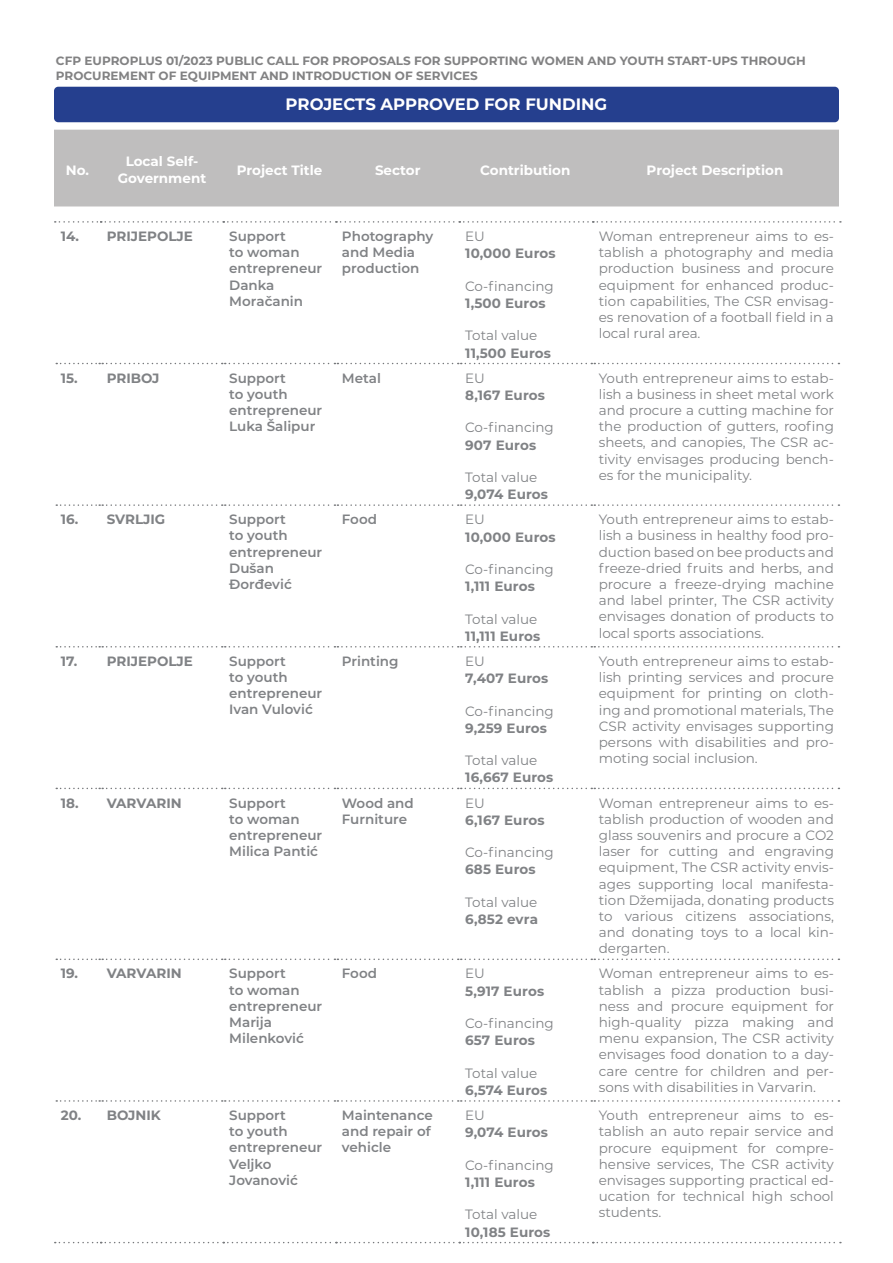
<style>
.page{position:relative;width:893px;height:1263px;background:#fff}
.page>*{position:absolute;margin:0;border:0;box-sizing:border-box;transform-origin:0 0}
.t1{font:700 16.5px "Montserrat";color:#fff}
.t2{font:13.5px/16.2px "Montserrat";color:#808285;text-align:justify}
.t3{font:600 13.5px/16.2px "Montserrat";color:#808285}
.t4{font:700 13.5px "Montserrat";letter-spacing:.005em;color:#808285}
.t5{font:700 13.5px/17.2px "Montserrat";color:#fff;text-align:center}
.t6{font:700 12px/14.4px "Montserrat";color:#828283}
</style>
<div class="page">
<div style="left:54px;top:87px;width:785px;height:35px;background:#253f8e;border-radius:4px"></div>
<div style="left:54px;top:130px;width:785px;height:76px;background:#bfbebe"></div>
<svg style="left:55px;top:221px;width:786px;height:2px"></svg>
<svg style="left:56px;top:363px;width:783px;height:1px"></svg>
<svg style="left:56px;top:504px;width:783px;height:2px"></svg>
<svg style="left:56px;top:646px;width:783px;height:1px"></svg>
<svg style="left:56px;top:788px;width:783px;height:1px"></svg>
<svg style="left:56px;top:958px;width:783px;height:2px"></svg>
<svg style="left:56px;top:1100px;width:783px;height:2px"></svg>
<svg style="left:55px;top:1242px;width:786px;height:1px"></svg>
<p class="t6" style="left:56px;top:53px;width:751px">CFP EUPROPLUS 01/2023 PUBLIC CALL FOR PROPOSALS FOR SUPPORTING WOMEN AND YOUTH START-UPS THROUGH<br>PROCUREMENT OF EQUIPMENT AND INTRODUCTION OF SERVICES</p>
<p class="t1" style="left:286px;top:92px;width:323px">PROJECTS APPROVED FOR FUNDING</p>
<p class="t5" style="left:66px;top:161px;width:25px">No.</p>
<p class="t5" style="left:118px;top:152px;width:90px">Local Self-<br>Government</p>
<p class="t5" style="left:237px;top:161px;width:87px">Project Title</p>
<p class="t5" style="left:375px;top:161px;width:47px">Sector</p>
<p class="t5" style="left:480px;top:161px;width:92px">Contribution</p>
<p class="t5" style="left:647px;top:161px;width:138px">Project Description</p>
<p class="t4" style="left:61px;top:226px;width:134px">14. PRIJEPOLJE</p>
<p class="t3" style="left:229px;top:227px;width:95px">Support<br>to woman entrepreneur<br>Danka<br>Moračanin</p>
<p class="t3" style="left:342px;top:227px;width:93px">Photography and Media production</p>
<p class="t2" style="left:465px;top:228px;width:21px">EU</p>
<p class="t4" style="left:465px;top:244px;width:92px">10,000 Euros</p>
<p class="t2" style="left:465px;top:277px;width:90px">Co-financing</p>
<p class="t4" style="left:465px;top:293px;width:82px">1,500 Euros</p>
<p class="t2" style="left:465px;top:327px;width:74px">Total value</p>
<p class="t4" style="left:465px;top:343px;width:87px">11,500 Euros</p>
<p class="t4" style="left:61px;top:368px;width:100px">15. PRIBOJ</p>
<p class="t3" style="left:229px;top:369px;width:95px">Support<br>to youth entrepreneur<br>Luka Šalipur</p>
<p class="t3" style="left:342px;top:369px;width:41px">Metal</p>
<p class="t2" style="left:465px;top:369px;width:21px">EU</p>
<p class="t4" style="left:465px;top:385px;width:81px">8,167 Euros</p>
<p class="t2" style="left:465px;top:419px;width:90px">Co-financing</p>
<p class="t4" style="left:465px;top:435px;width:72px">907 Euros</p>
<p class="t2" style="left:465px;top:468px;width:74px">Total value</p>
<p class="t4" style="left:465px;top:485px;width:84px">9,074 Euros</p>
<p class="t4" style="left:61px;top:510px;width:106px">16. SVRLJIG</p>
<p class="t3" style="left:229px;top:511px;width:95px">Support<br>to youth entrepreneur<br>Dušan<br>Đorđević</p>
<p class="t3" style="left:342px;top:511px;width:37px">Food</p>
<p class="t2" style="left:465px;top:511px;width:21px">EU</p>
<p class="t4" style="left:465px;top:527px;width:92px">10,000 Euros</p>
<p class="t2" style="left:465px;top:560px;width:90px">Co-financing</p>
<p class="t4" style="left:465px;top:577px;width:71px">1,111 Euros</p>
<p class="t2" style="left:465px;top:610px;width:74px">Total value</p>
<p class="t4" style="left:465px;top:626px;width:77px">11,111 Euros</p>
<p class="t4" style="left:61px;top:651px;width:134px">17. PRIJEPOLJE</p>
<p class="t3" style="left:229px;top:652px;width:95px">Support<br>to youth entrepreneur<br>Ivan Vulović</p>
<p class="t3" style="left:342px;top:652px;width:58px">Printing</p>
<p class="t2" style="left:465px;top:652px;width:21px">EU</p>
<p class="t4" style="left:465px;top:669px;width:85px">7,407 Euros</p>
<p class="t2" style="left:465px;top:702px;width:90px">Co-financing</p>
<p class="t4" style="left:465px;top:718px;width:83px">9,259 Euros</p>
<p class="t2" style="left:465px;top:752px;width:74px">Total value</p>
<p class="t4" style="left:465px;top:768px;width:90px">16,667 Euros</p>
<p class="t4" style="left:61px;top:793px;width:122px">18. VARVARIN</p>
<p class="t3" style="left:229px;top:794px;width:95px">Support<br>to woman entrepreneur<br>Milica Pantić</p>
<p class="t3" style="left:342px;top:794px;width:73px">Wood and<br>Furniture</p>
<p class="t2" style="left:465px;top:794px;width:21px">EU</p>
<p class="t4" style="left:465px;top:810px;width:81px">6,167 Euros</p>
<p class="t2" style="left:465px;top:844px;width:90px">Co-financing</p>
<p class="t4" style="left:465px;top:860px;width:72px">685 Euros</p>
<p class="t2" style="left:465px;top:893px;width:74px">Total value</p>
<p class="t4" style="left:465px;top:909px;width:74px">6,852 evra</p>
<p class="t4" style="left:61px;top:964px;width:122px">19. VARVARIN</p>
<p class="t3" style="left:229px;top:965px;width:95px">Support<br>to woman entrepreneur<br>Marija<br>Milenković</p>
<p class="t3" style="left:342px;top:965px;width:37px">Food</p>
<p class="t2" style="left:465px;top:965px;width:21px">EU</p>
<p class="t4" style="left:465px;top:981px;width:80px">5,917 Euros</p>
<p class="t2" style="left:465px;top:1015px;width:90px">Co-financing</p>
<p class="t4" style="left:465px;top:1031px;width:71px">657 Euros</p>
<p class="t2" style="left:465px;top:1064px;width:74px">Total value</p>
<p class="t4" style="left:465px;top:1080px;width:84px">6,574 Euros</p>
<p class="t4" style="left:61px;top:1105px;width:102px">20. BOJNIK</p>
<p class="t3" style="left:229px;top:1106px;width:95px">Support<br>to youth entrepreneur<br>Veljko<br>Jovanović</p>
<p class="t3" style="left:342px;top:1106px;width:93px">Maintenance and repair of vehicle</p>
<p class="t2" style="left:465px;top:1107px;width:21px">EU</p>
<p class="t4" style="left:465px;top:1123px;width:84px">9,074 Euros</p>
<p class="t2" style="left:465px;top:1156px;width:90px">Co-financing</p>
<p class="t4" style="left:465px;top:1172px;width:71px">1,111 Euros</p>
<p class="t2" style="left:465px;top:1206px;width:74px">Total value</p>
<p class="t4" style="left:465px;top:1222px;width:87px">10,185 Euros</p>
<p class="t2" style="left:599px;top:228px;width:237px">Woman entrepreneur aims to es&shy;tablish a photography and media production business and procure equipment for enhanced produc&shy;tion capabilities, The CSR envisag&shy;es renovation of a football field in a local rural area.</p>
<p class="t2" style="left:599px;top:369px;width:237px">Youth entrepreneur aims to estab&shy;lish a business in sheet metal work and procure a cutting machine for the production of gutters, roofing sheets, and canopies, The CSR ac&shy;tivity envisages producing bench&shy;es for the municipality.</p>
<p class="t2" style="left:599px;top:511px;width:237px">Youth entrepreneur aims to estab&shy;lish a business in healthy food pro&shy;duction based on bee products and freeze-dried fruits and herbs, and procure a freeze-drying machine and label printer, The CSR activity envisages donation of products to local sports associations.</p>
<p class="t2" style="left:599px;top:652px;width:237px">Youth entrepreneur aims to estab&shy;lish printing services and procure equipment for printing on cloth&shy;ing and promotional materials, The CSR activity envisages supporting persons with disabilities and pro&shy;moting social inclusion.</p>
<p class="t2" style="left:599px;top:794px;width:237px">Woman entrepreneur aims to es&shy;tablish production of wooden and glass souvenirs and procure a CO2 laser for cutting and engraving equipment, The CSR activity envis&shy;ages supporting local manifesta&shy;tion Džemijada, donating products to various citizens associations, and donating toys to a local kin&shy;dergarten.</p>
<p class="t2" style="left:599px;top:965px;width:237px">Woman entrepreneur aims to es&shy;tablish a pizza production busi&shy;ness and procure equipment for high-quality pizza making and menu expansion, The CSR activity envisages food donation to a day&shy;care centre for children and per&shy;sons with disabilities in Varvarin.</p>
<p class="t2" style="left:599px;top:1107px;width:237px">Youth entrepreneur aims to es&shy;tablish an auto repair service and procure equipment for compre&shy;hensive services, The CSR activity envisages supporting practical ed&shy;ucation for technical high school students.</p>
</div>
